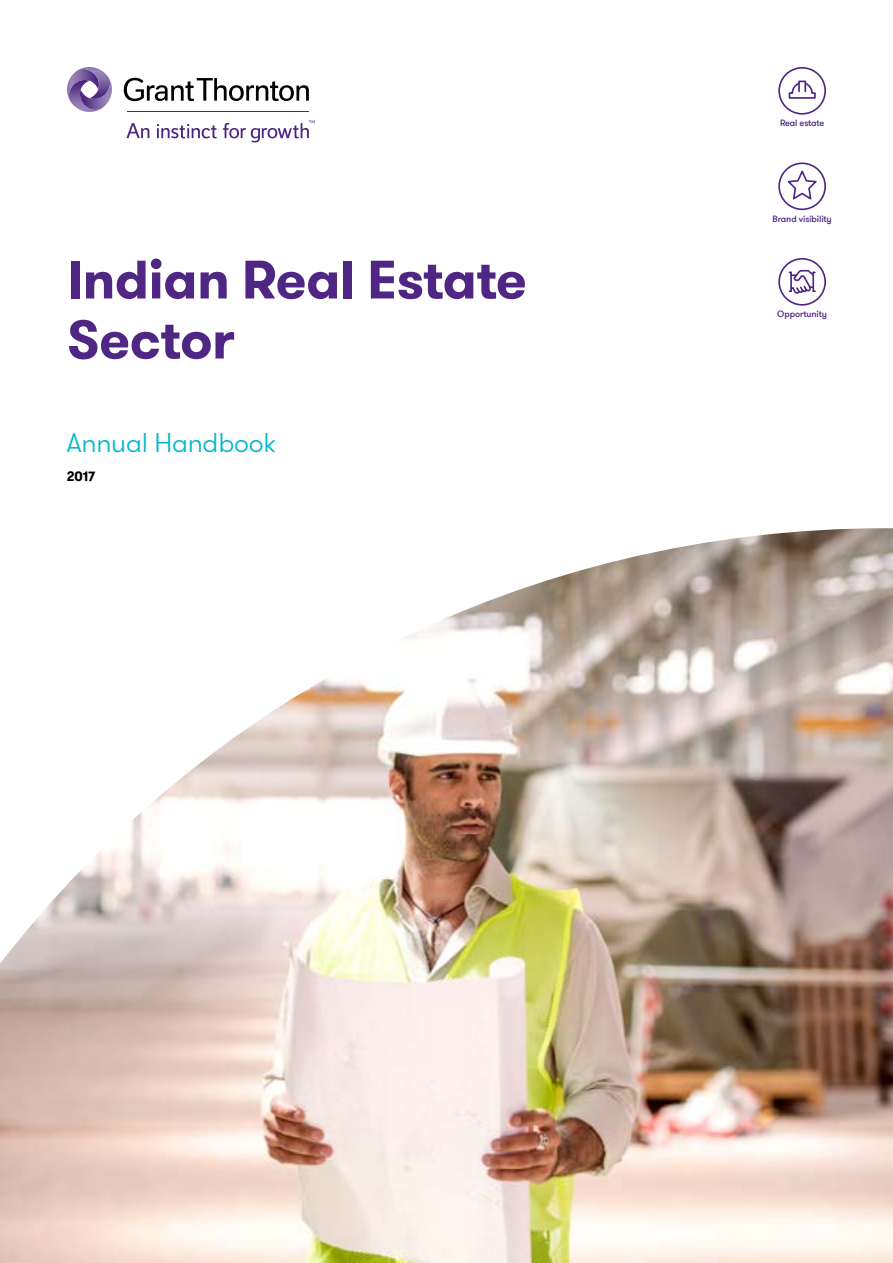
<style>
.page{position:relative;width:893px;height:1263px;background:#fff}
.page>*{position:absolute;margin:0;border:0;box-sizing:border-box;transform-origin:0 0}
.t1{font:700 54px/60px "GT Walsheim Pro";letter-spacing:-.01em;color:#4f2683}
.t2{font:300 27px "GT Walsheim Pro";letter-spacing:-.01em;color:#00b7c9}
.t3{font:700 13.5px "GT Walsheim Pro";color:#000}
.t4{font:500 9px "GT Walsheim Pro";letter-spacing:-.01em;color:#4f2683}
</style>
<div class="page">
<svg style="left:124px;top:78px;width:185px;height:23px"></svg>
<svg style="left:126px;top:123px;width:23px;height:15px"></svg>
<svg style="left:157px;top:124px;width:60px;height:14px"></svg>
<svg style="left:223px;top:120px;width:92px;height:22px"></svg>
<hr style="left:127px;top:112px;width:182px;height:1px;background:#4f2683">
<svg style="left:67px;top:67px;width:45px;height:45px"></svg>
<img style="left:0;top:528px;width:893px;height:735px">
<svg style="left:778px;top:162px;width:48px;height:48px"></svg>
<svg style="left:778px;top:258px;width:48px;height:48px"></svg>
<svg style="left:778px;top:67px;width:48px;height:48px"></svg>
<div style="left:798px;top:81px;width:8px;height:11px;border:2px solid #4f2683"></div>
<h1 class="t1" style="left:67px;top:250px;width:461px">Indian Real Estate<br>Sector</h1>
<h2 class="t2" style="left:67px;top:426px;width:210px">Annual Handbook</h2>
<h3 class="t3" style="left:67px;top:468px;width:30px">2017</h3>
<p class="t4" style="left:780px;top:117px;width:46px">Real estate</p>
<p class="t4" style="left:772px;top:213px;width:61px">Brand visibility</p>
<p class="t4" style="left:777px;top:308px;width:51px">Opportunity</p>
</div>
